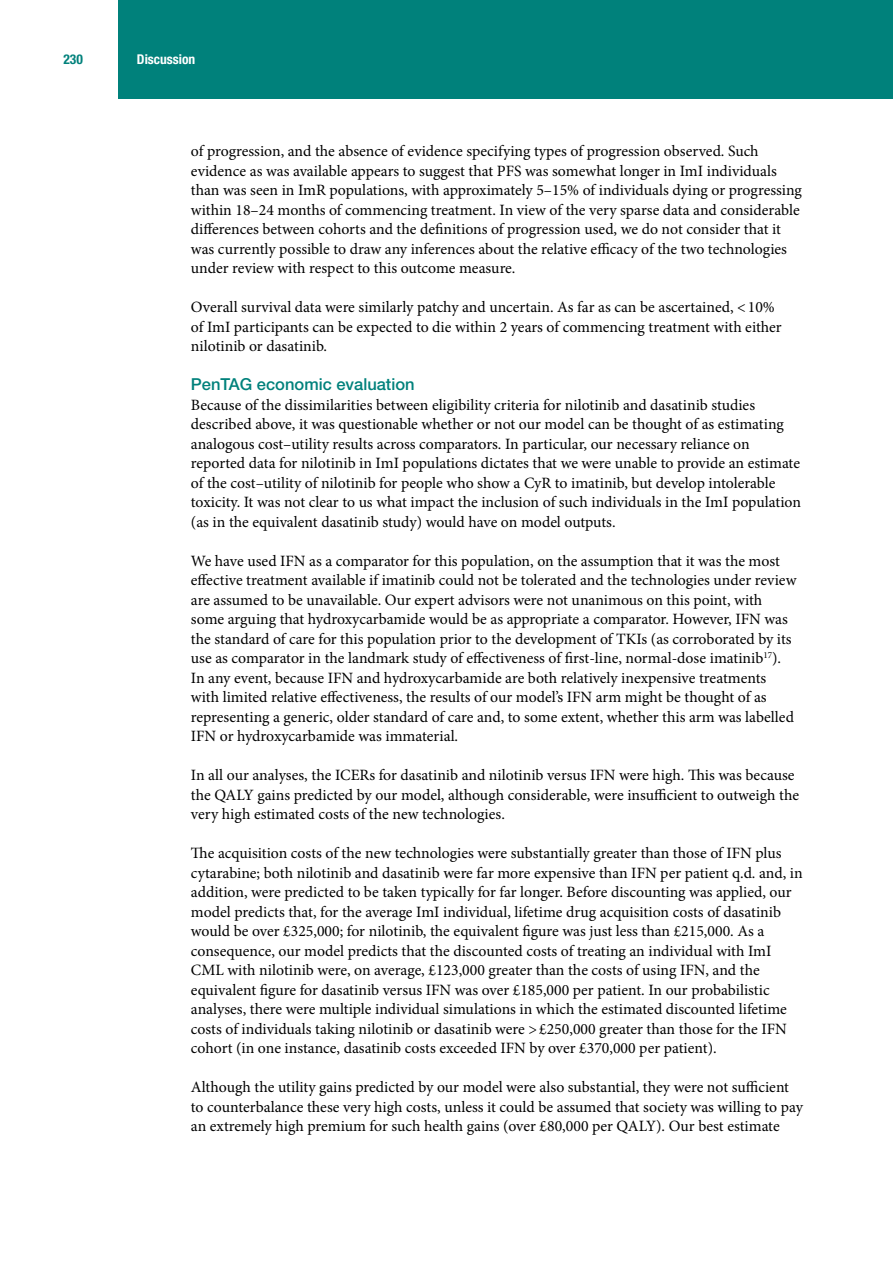
<style>
.page{position:relative;width:893px;height:1263px;background:#fff}
.page>*{position:absolute;margin:0;border:0;box-sizing:border-box;transform-origin:0 0}
.t1{font:500 16.5px "Helvetica Neue LT Pro";color:#00817b}
.t2{font:15.75px/19.5px "Minion Pro";color:#000}
.t3{font:700 condensed 13.5px "Helvetica Neue LT Pro";color:#fff}
.t4{font:700 condensed 13.5px "Helvetica Neue LT Pro";color:#00817b}
</style>
<div class="page">
<div style="left:119px;top:0;width:774px;height:99px;background:#00817b"></div>
<p class="t4" style="left:63px;top:51px;width:21px">230</p>
<p class="t3" style="left:137px;top:51px;width:60px">Discussion</p>
<p class="t2" style="left:191px;top:141px;width:612px">of progression, and the absence of evidence specifying types of progression observed. Such evidence as was available appears to suggest that PFS was somewhat longer in ImI individuals than was seen in ImR populations, with approximately 5–15% of individuals dying or progressing within 18–24 months of commencing treatment. In view of the very sparse data and considerable differences between cohorts and the definitions of progression used, we do not consider that it was currently possible to draw any inferences about the relative efficacy of the two technologies under review with respect to this outcome measure.</p>
<p class="t2" style="left:191px;top:297px;width:592px">Overall survival data were similarly patchy and uncertain. As far as can be ascertained, &lt;10% of ImI participants can be expected to die within 2 years of commencing treatment with either nilotinib or dasatinib.</p>
<p class="t1" style="left:191px;top:374px;width:225px">PenTAG economic evaluation</p>
<p class="t2" style="left:191px;top:395px;width:612px">Because of the dissimilarities between eligibility criteria for nilotinib and dasatinib studies described above, it was questionable whether or not our model can be thought of as estimating analogous cost–utility results across comparators. In particular, our necessary reliance on reported data for nilotinib in ImI populations dictates that we were unable to provide an estimate of the cost–utility of nilotinib for people who show a CyR to imatinib, but develop intolerable toxicity. It was not clear to us what impact the inclusion of such individuals in the ImI population (as in the equivalent dasatinib study) would have on model outputs.</p>
<p class="t2" style="left:191px;top:551px;width:607px">We have used IFN as a comparator for this population, on the assumption that it was the most effective treatment available if imatinib could not be tolerated and the technologies under review are assumed to be unavailable. Our expert advisors were not unanimous on this point, with some arguing that hydroxycarbamide would be as appropriate a comparator. However, IFN was the standard of care for this population prior to the development of TKIs (as corroborated by its use as comparator in the landmark study of effectiveness of first-line, normal-dose imatinib<sup>17</sup>).<br>In any event, because IFN and hydroxycarbamide are both relatively inexpensive treatments with limited relative effectiveness, the results of our model’s IFN arm might be thought of as representing a generic, older standard of care and, to some extent, whether this arm was labelled IFN or hydroxycarbamide was immaterial.</p>
<p class="t2" style="left:191px;top:765px;width:610px">In all our analyses, the ICERs for dasatinib and nilotinib versus IFN were high. This was because the QALY gains predicted by our model, although considerable, were insufficient to outweigh the very high estimated costs of the new technologies.</p>
<p class="t2" style="left:191px;top:843px;width:613px">The acquisition costs of the new technologies were substantially greater than those of IFN plus cytarabine; both nilotinib and dasatinib were far more expensive than IFN per patient q.d. and, in addition, were predicted to be taken typically for far longer. Before discounting was applied, our model predicts that, for the average ImI individual, lifetime drug acquisition costs of dasatinib would be over £325,000; for nilotinib, the equivalent figure was just less than £215,000. As a consequence, our model predicts that the discounted costs of treating an individual with ImI CML with nilotinib were, on average, £123,000 greater than the costs of using IFN, and the equivalent figure for dasatinib versus IFN was over £185,000 per patient. In our probabilistic analyses, there were multiple individual simulations in which the estimated discounted lifetime costs of individuals taking nilotinib or dasatinib were &gt;£250,000 greater than those for the IFN cohort (in one instance, dasatinib costs exceeded IFN by over £370,000 per patient).</p>
<p class="t2" style="left:191px;top:1077px;width:613px">Although the utility gains predicted by our model were also substantial, they were not sufficient to counterbalance these very high costs, unless it could be assumed that society was willing to pay an extremely high premium for such health gains (over £80,000 per QALY). Our best estimate</p>
</div>
